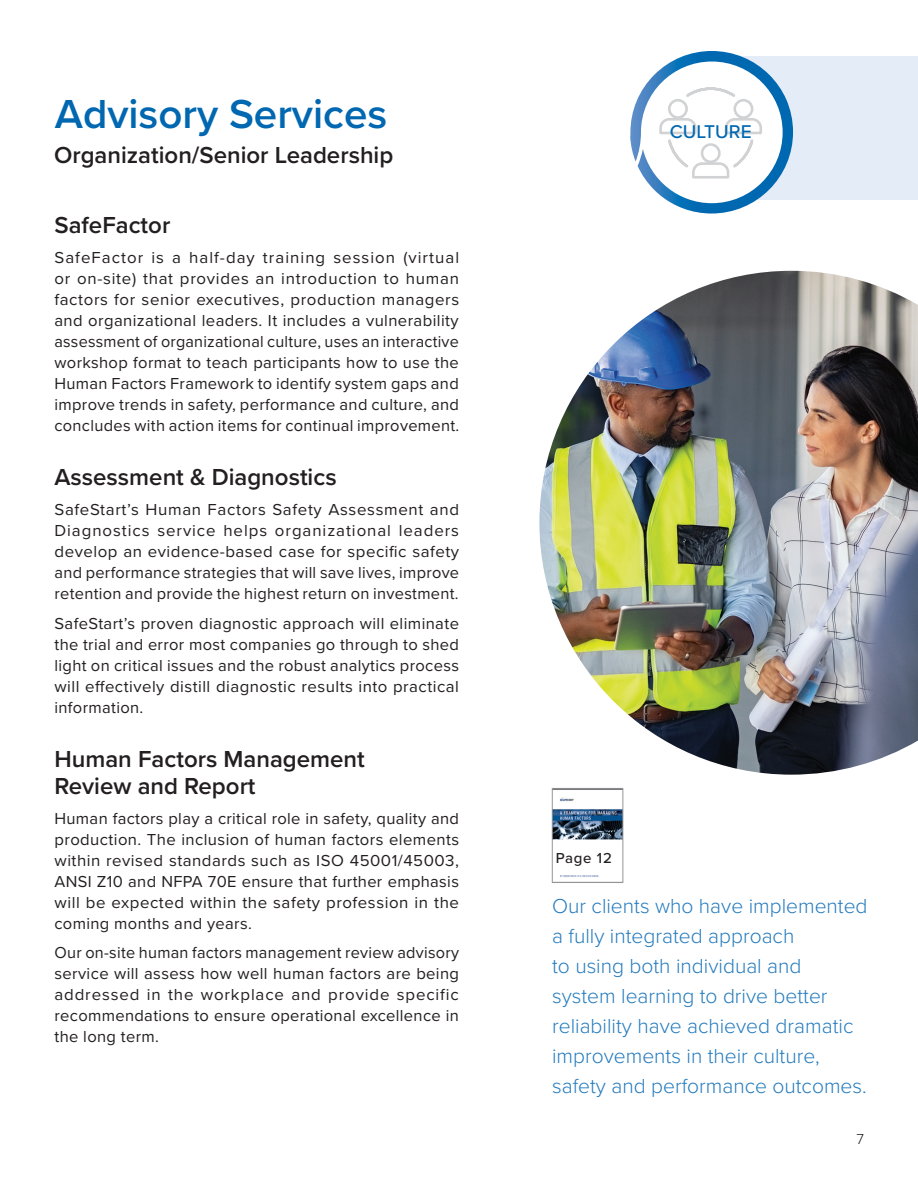
<style>
.page{position:relative;width:918px;height:1188px;background:#fff}
.page>*{position:absolute;margin:0;border:0;box-sizing:border-box;transform-origin:0 0}
.Large_Headings{font:600 42px "Proxima Nova";color:#0067b1}
.Med_Subhead{font:600 24px/27px "Proxima Nova";color:#231f20}
.Sub_Headings_Blue{font:300 21px/30px "Proxima Nova";color:#257bbd}
.t1{font:500 19.2px "Proxima Nova";color:#0067b1}
.Body_Copy{font:16.5px/21px "Proxima Nova";letter-spacing:.02em;color:#231f20;text-align:justify}
.Regular_Headings{font:500 15px "Proxima Nova";letter-spacing:.05em;color:#231f20}
.t2{font:300 15px "Proxima Nova";color:#231f20}
</style>
<div class="page">
<svg style="left:630px;top:51px;width:288px;height:163px"></svg>
<img style="left:539px;top:271px;width:379px;height:504px">
<img style="left:554px;top:797px;width:67px;height:80px">
<div style="left:552px;top:788px;width:71px;height:95px;border:1px solid #939598"></div>
<p class="Large_Headings" style="left:55px;top:83px;width:334px">Advisory Services</p>
<p class="Med_Subhead" style="left:54px;top:141px;width:341px">Organization/Senior Leadership</p>
<p class="Med_Subhead" style="left:54px;top:211px;width:117px">SafeFactor</p>
<p class="Body_Copy" style="left:54px;top:246px;width:406px">SafeFactor is a half-day training session (virtual or on-site) that provides an introduction to human factors for senior executives, production managers and organizational leaders. It includes a vulnerability assessment of organizational culture, uses an interactive workshop format to teach participants how to use the Human Factors Framework to identify system gaps and improve trends in safety, performance and culture, and concludes with action items for continual improvement.</p>
<p class="Med_Subhead" style="left:54px;top:463px;width:284px">Assessment &amp; Diagnostics</p>
<p class="Body_Copy" style="left:54px;top:498px;width:406px">SafeStart’s Human Factors Safety Assessment and Diagnostics service helps organizational leaders develop an evidence-based case for specific safety and performance strategies that will save lives, improve retention and provide the highest return on investment.</p>
<p class="Body_Copy" style="left:54px;top:612px;width:406px">SafeStart’s proven diagnostic approach will eliminate the trial and error most companies go through to shed light on critical issues and the robust analytics process will effectively distill diagnostic results into practical information.</p>
<p class="Med_Subhead" style="left:54px;top:744px;width:312px">Human Factors Management<br>Review and Report</p>
<p class="Body_Copy" style="left:54px;top:807px;width:406px">Human factors play a critical role in safety, quality and production. The inclusion of human factors elements within revised standards such as ISO 45001/45003, ANSI Z10 and NFPA 70E ensure that further emphasis will be expected within the safety profession in the coming months and years.</p>
<p class="Body_Copy" style="left:54px;top:942px;width:406px">Our on-site human factors management review advisory service will assess how well human factors are being addressed in the workplace and provide specific recommendations to ensure operational excellence in the long term.</p>
<p class="t1" style="left:670px;top:118px;width:83px">CULTURE</p>
<p class="Regular_Headings" style="left:556px;top:847px;width:58px">Page 12</p>
<p class="Sub_Headings_Blue" style="left:552px;top:890px;width:317px">Our clients who have implemented a fully integrated approach<br>to using both individual and system learning to drive better reliability have achieved dramatic improvements in their culture, safety and performance outcomes.</p>
<p class="t2" style="left:856px;top:1128px;width:9px">7</p>
</div>
